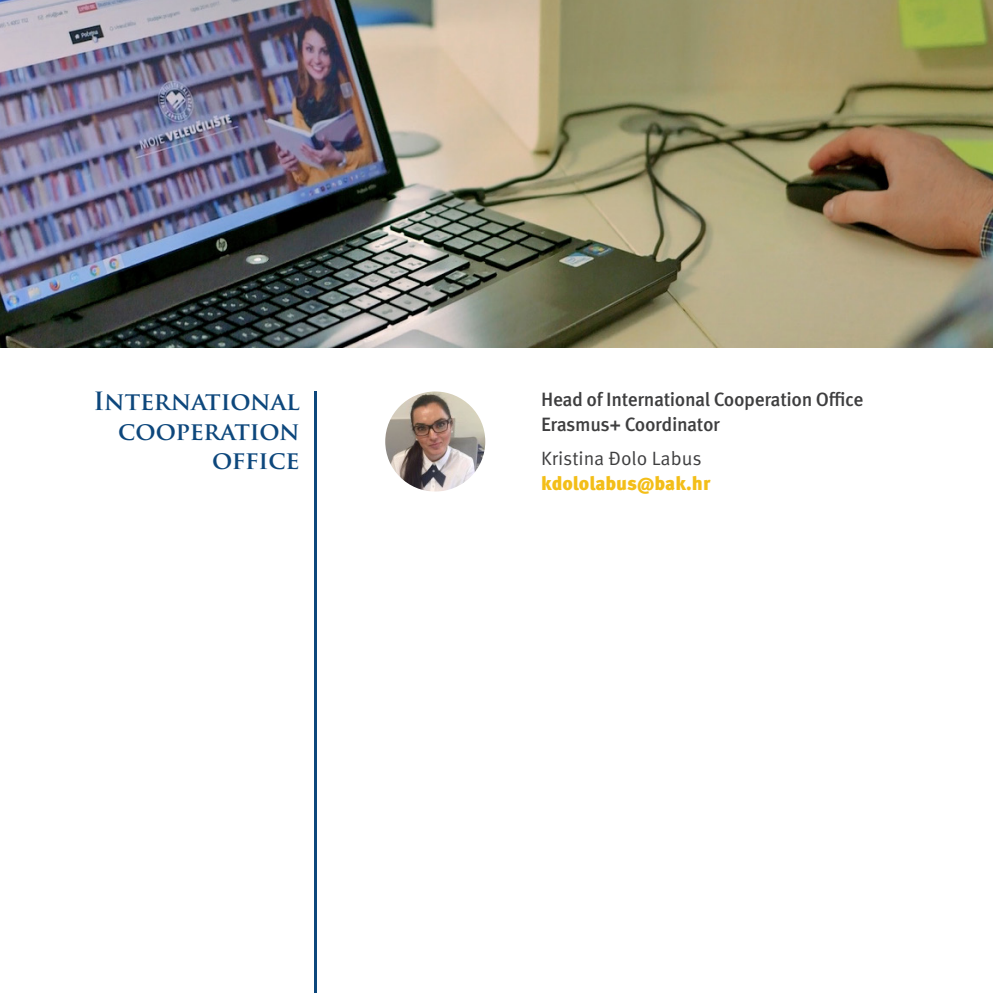
<style>
.page{position:relative;width:993px;height:993px;background:#fff}
.page>*{position:absolute;margin:0;border:0;box-sizing:border-box;transform-origin:0 0}
.Paragraph_Style_1{font:700 24.5px/29.8px "Trajan Pro";letter-spacing:-.01em;color:#0d477c;text-align:right}
.t1{font:500 19.25px/24.5px "Meta Pro";letter-spacing:-.02em;color:#3e3e3f}
.t2{font:19.25px "Meta Pro";color:#3e3e3f}
.t3{font:900 19.25px "Meta Pro";letter-spacing:-.005em;color:#f3be18}
</style>
<div class="page">
<img style="left:0;top:0;width:992px;height:347px">
<hr style="left:314px;top:391px;width:2px;height:601px;background:#0d477c">
<img style="left:385px;top:391px;width:100px;height:100px;border-radius:50px">
<p class="Paragraph_Style_1" style="left:94px;top:386px;width:207px">International cooperation office</p>
<p class="t1" style="left:541px;top:387px;width:324px">Head of International Cooperation Office<br>Erasmus+ Coordinator</p>
<p class="t2" style="left:541px;top:446px;width:162px">Kristina Đolo Labus</p>
<p class="t3" style="left:541px;top:470px;width:171px">kdololabus@bak.hr</p>
</div>
